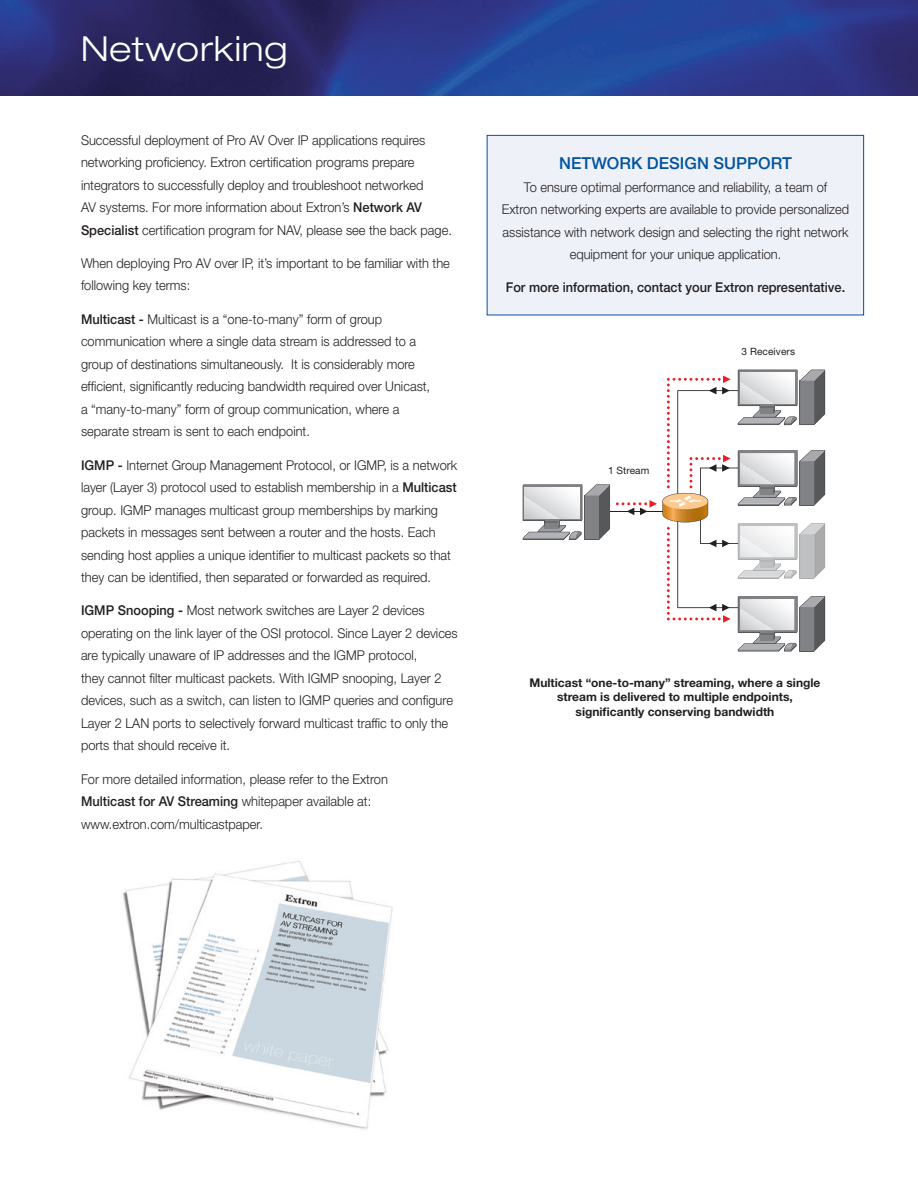
<style>
.page{position:relative;width:918px;height:1188px;background:#fff}
.page>*{position:absolute;margin:0;border:0;box-sizing:border-box;transform-origin:0 0}
.header_main{font:300 expanded 34.5px "Helvetica Neue LT Std";letter-spacing:.025em;color:#fff}
.bodycopy_subhead{font:500 16.5px "Helvetica Neue LT Std";color:#0153a0}
.bodycopy_desc_left_j{font:300 13.5px/22.5px "Helvetica Neue LT Std";color:#231f20;scale:.95 1}
.bodycopy_desc_left_j-2{font:500 13.5px "Helvetica Neue LT Std";color:#231f20;scale:.95 1}
.sidebar_subhead{font:700 12px/14.4px "Helvetica Neue LT Std";color:#231f20;text-align:center}
.t1{font:10.05px "Helvetica Neue LT Std";letter-spacing:.01em;color:#231f20}
.s1{font-weight:500}
</style>
<div class="page">
<img style="left:0;top:0;width:918px;height:95px">
<hr style="left:610px;top:511px;width:53px;height:1px;background:#231f20">
<svg style="left:523px;top:484px;width:87px;height:56px"></svg>
<svg style="left:616px;top:370px;width:209px;height:282px"></svg>
<div style="left:487px;top:135px;width:377px;height:180px;background:#eef1f8;border:1px solid #0153a0"></div>
<img style="left:123px;top:860px;width:270px;height:270px">
<p class="header_main" style="left:81px;top:28px;width:208px">Networking</p>
<p class="bodycopy_desc_left_j" style="left:81px;top:128px;width:392px">Successful deployment of Pro AV Over IP applications requires networking proficiency. Extron certification programs prepare integrators to successfully deploy and troubleshoot networked<br>AV systems. For more information about Extron’s <span class="s1">Network AV Specialist</span> certification program for NAV, please see the back page.</p>
<p class="bodycopy_desc_left_j" style="left:81px;top:252px;width:390px">When deploying Pro AV over IP, it’s important to be familiar with the following key terms:</p>
<p class="bodycopy_desc_left_j" style="left:81px;top:307px;width:369px"><span class="s1">Multicast -</span> Multicast is a “one-to-many” form of group communication where a single data stream is addressed to a group of destinations simultaneously. It is considerably more efficient, significantly reducing bandwidth required over Unicast, a “many-to-many” form of group communication, where a separate stream is sent to each endpoint.</p>
<p class="bodycopy_desc_left_j" style="left:81px;top:453px;width:398px"><span class="s1">IGMP -</span> Internet Group Management Protocol, or IGMP, is a network layer (Layer 3) protocol used to establish membership in a <span class="s1">Multicast </span>group. IGMP manages multicast group memberships by marking packets in messages sent between a router and the hosts. Each sending host applies a unique identifier to multicast packets so that they can be identified, then separated or forwarded as required.</p>
<p class="bodycopy_desc_left_j" style="left:81px;top:599px;width:398px"><span class="s1">IGMP Snooping -</span> Most network switches are Layer 2 devices operating on the link layer of the OSI protocol. Since Layer 2 devices are typically unaware of IP addresses and the IGMP protocol,<br>they cannot filter multicast packets. With IGMP snooping, Layer 2 devices, such as a switch, can listen to IGMP queries and configure Layer 2 LAN ports to selectively forward multicast traffic to only the ports that should receive it.</p>
<p class="bodycopy_desc_left_j" style="left:81px;top:767px;width:325px">For more detailed information, please refer to the Extron<br><span class="s1">Multicast for AV Streaming</span> whitepaper available at: www.extron.com/multicastpaper.</p>
<p class="bodycopy_subhead" style="left:559px;top:153px;width:234px">NETWORK DESIGN SUPPORT</p>
<p class="bodycopy_desc_left_j" style="left:502px;top:175px;width:367px;text-align:center">To ensure optimal performance and reliability, a team of<br>Extron networking experts are available to provide personalized assistance with network design and selecting the right network equipment for your unique application.</p>
<p class="bodycopy_desc_left_j-2" style="left:506px;top:280px;width:359px">For more information, contact your Extron representative.</p>
<p class="t1" style="left:608px;top:464px;width:43px">1 Stream</p>
<p class="t1" style="left:742px;top:345px;width:55px">3 Receivers</p>
<p class="sidebar_subhead" style="left:529px;top:675px;width:293px">Multicast “one-to-many” streaming, where a single stream is delivered to multiple endpoints, significantly conserving bandwidth</p>
</div>
